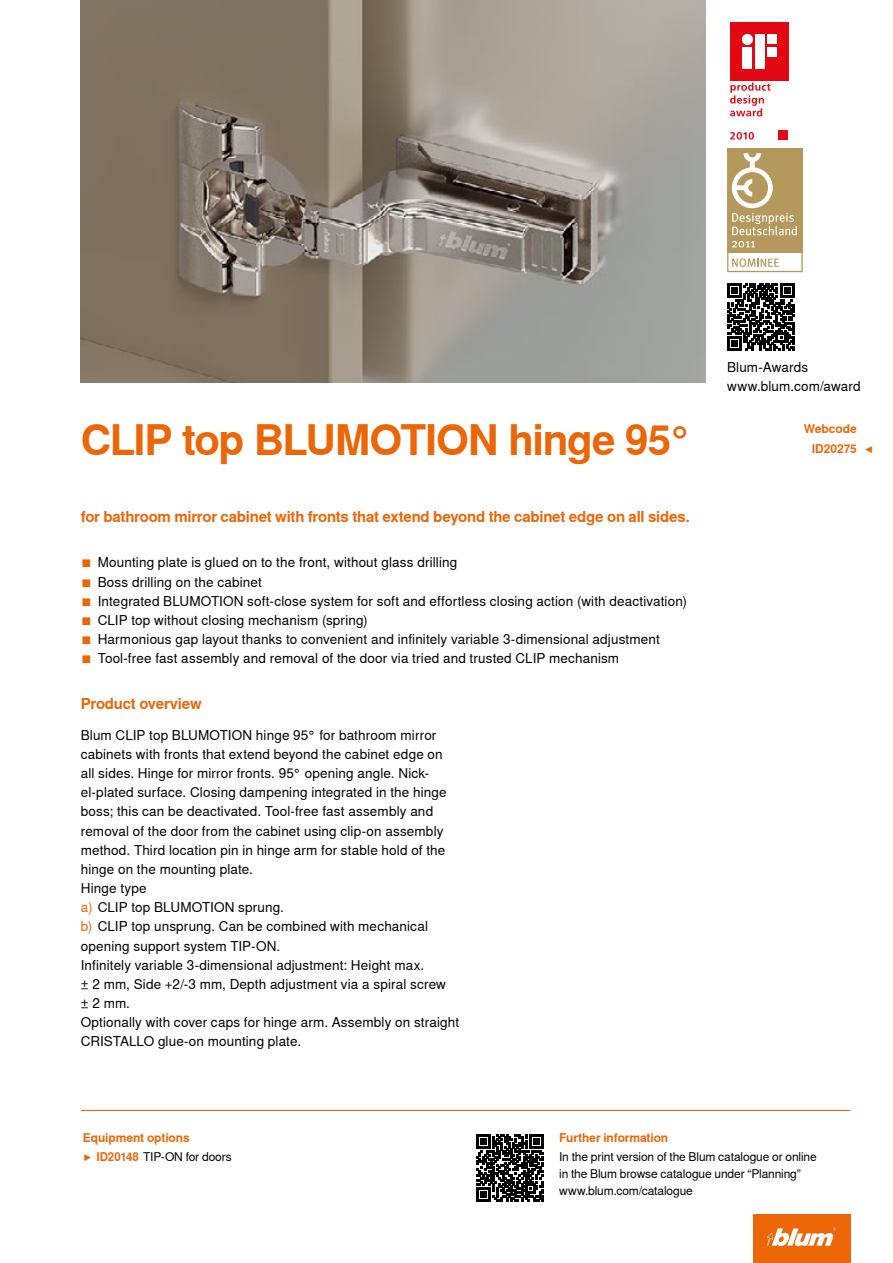
<style>
.page{position:relative;width:893px;height:1263px;background:#fff}
.page>*{position:absolute;margin:0;border:0;box-sizing:border-box;transform-origin:0 0}
.CB_AF_Ueber_Tit2{font:700 42px "Nimbus Sans Global";letter-spacing:-.03em;color:#ec6608}
.CB_AF_Ueber_Ber1o_li{font:700 15px "Nimbus Sans Global";letter-spacing:-.015em;color:#ec6608}
.CB_AF_FliesIMG_li{font:13.5px/19.2px "Nimbus Sans Global";letter-spacing:.01em;color:#000}
.CB_AF_Bes_IMG9{font:13.5px "Nimbus Sans Global";letter-spacing:.01em;color:#000}
.CB_AF_Fliess_li{font:12px "Nimbus Sans Global";letter-spacing:-.01em;color:#000}
.CB_AF_Ueber_Ber2o_li{font:700 12px "Nimbus Sans Global";letter-spacing:-.01em;color:#ec6608}
.CB_AF_Ueber_Ber2o_li-2{font:12px "Nimbus Sans Global";letter-spacing:-.01em;color:#000}
.CB_AF_Ueber_Ber2o_re{font:700 12px "Nimbus Sans Global";letter-spacing:-.005em;color:#ec6608}
.s1{color:#ec6608}
.s2{font-weight:700;color:#ec6608}
</style>
<div class="page">
<img style="left:81px;top:0;width:625px;height:383px">
<svg style="left:730px;top:83px;width:41px;height:33px"></svg>
<div style="left:778px;top:130px;width:10px;height:9px;background:#e30613"></div>
<div style="left:730px;top:22px;width:58px;height:58px;background:#e30613"></div>
<div style="left:743px;top:47px;width:9px;height:22px;background:#fff"></div>
<div style="left:742px;top:34px;width:11px;height:11px;background:#fff;border-radius:50%"></div>
<div style="left:767px;top:35px;width:10px;height:9px;background:#fff"></div>
<div style="left:755px;top:35px;width:9px;height:34px;background:#fff"></div>
<div style="left:767px;top:47px;width:10px;height:9px;background:#fff"></div>
<svg style="left:730px;top:132px;width:24px;height:8px"></svg>
<svg style="left:727px;top:149px;width:76px;height:123px"></svg>
<div style="left:753px;top:1214px;width:97px;height:49px;background:#ec6608"></div>
<svg style="left:767px;top:1227px;width:69px;height:19px"></svg>
<svg style="left:727px;top:284px;width:67px;height:67px"></svg>
<hr style="left:81px;top:1110px;width:769px;height:1px;background:#ec6608">
<svg style="left:476px;top:1134px;width:67px;height:67px"></svg>
<p class="CB_AF_Ueber_Tit2" style="left:81px;top:416px;width:613px">CLIP top BLUMOTION hinge 95°</p>
<p class="CB_AF_Ueber_Ber1o_li" style="left:81px;top:508px;width:611px">for bathroom mirror cabinet with fronts that extend beyond the cabinet edge on all sides.</p>
<p class="CB_AF_Bes_IMG9" style="left:81px;top:555px;width:378px"><span class="s1">■</span> Mounting plate is glued on to the front, without glass drilling</p>
<p class="CB_AF_Bes_IMG9" style="left:81px;top:574px;width:183px"><span class="s1">■</span> Boss drilling on the cabinet</p>
<p class="CB_AF_Bes_IMG9" style="left:81px;top:593px;width:608px"><span class="s1">■</span> Integrated BLUMOTION soft-close system for soft and effortless closing action (with deactivation)</p>
<p class="CB_AF_Bes_IMG9" style="left:81px;top:612px;width:288px"><span class="s1">■</span> CLIP top without closing mechanism (spring)</p>
<p class="CB_AF_Bes_IMG9" style="left:81px;top:631px;width:580px"><span class="s1">■</span> Harmonious gap layout thanks to convenient and infinitely variable 3-dimensional adjustment</p>
<p class="CB_AF_Bes_IMG9" style="left:81px;top:651px;width:540px"><span class="s1">■</span> Tool-free fast assembly and removal of the door via tried and trusted CLIP mechanism</p>
<p class="CB_AF_Ueber_Ber1o_li" style="left:81px;top:695px;width:122px">Product overview</p>
<p class="CB_AF_FliesIMG_li" style="left:81px;top:725px;width:367px">Blum CLIP top BLUMOTION hinge 95° for bathroom mirror cabinets with fronts that extend beyond the cabinet edge on all sides. Hinge for mirror fronts. 95° opening angle. Nick&shy;el-plated surface. Closing dampening integrated in the hinge boss; this can be deactivated. Tool-free fast assembly and removal of the door from the cabinet using clip-on assembly method. Third location pin in hinge arm for stable hold of the hinge on the mounting plate.</p>
<p class="CB_AF_FliesIMG_li" style="left:81px;top:879px;width:67px">Hinge type</p>
<p class="CB_AF_FliesIMG_li" style="left:81px;top:898px;width:205px"><span class="s1">a)</span> CLIP top BLUMOTION sprung.</p>
<p class="CB_AF_FliesIMG_li" style="left:81px;top:917px;width:349px"><span class="s1">b)</span> CLIP top unsprung. Can be combined with mechanical opening support system TIP-ON.</p>
<p class="CB_AF_FliesIMG_li" style="left:81px;top:955px;width:367px">Infinitely variable 3-dimensional adjustment: Height max.<br>± 2 mm, Side +2/-3 mm, Depth adjustment via a spiral screw ± 2 mm.</p>
<p class="CB_AF_FliesIMG_li" style="left:81px;top:1013px;width:380px">Optionally with cover caps for hinge arm. Assembly on straight<br>CRISTALLO glue-on mounting plate.</p>
<p class="CB_AF_FliesIMG_li" style="left:727px;top:358px;width:83px">Blum-Awards</p>
<p class="CB_AF_FliesIMG_li" style="left:727px;top:377px;width:135px">www.blum.com/award</p>
<p class="CB_AF_Ueber_Ber2o_re" style="left:804px;top:422px;width:55px">Webcode</p>
<p class="CB_AF_Ueber_Ber2o_re" style="left:812px;top:441px;width:47px">ID20275</p>
<p class="CB_AF_Ueber_Ber2o_re" style="left:865px;top:441px;width:11px">◀</p>
<p class="CB_AF_Ueber_Ber2o_li" style="left:83px;top:1130px;width:108px">Equipment options</p>
<p class="CB_AF_Ueber_Ber2o_li-2" style="left:83px;top:1149px;width:150px"><span class="s1">▶</span> <span class="s2">ID20148</span> TIP-ON for doors</p>
<p class="CB_AF_Ueber_Ber2o_li" style="left:559px;top:1130px;width:111px">Further information</p>
<p class="CB_AF_Fliess_li" style="left:559px;top:1149px;width:259px">In the print version of the Blum catalogue or online</p>
<p class="CB_AF_Fliess_li" style="left:559px;top:1166px;width:243px">in the Blum browse catalogue under “Planning”</p>
<p class="CB_AF_Fliess_li" style="left:559px;top:1183px;width:135px">www.blum.com/catalogue</p>
</div>
